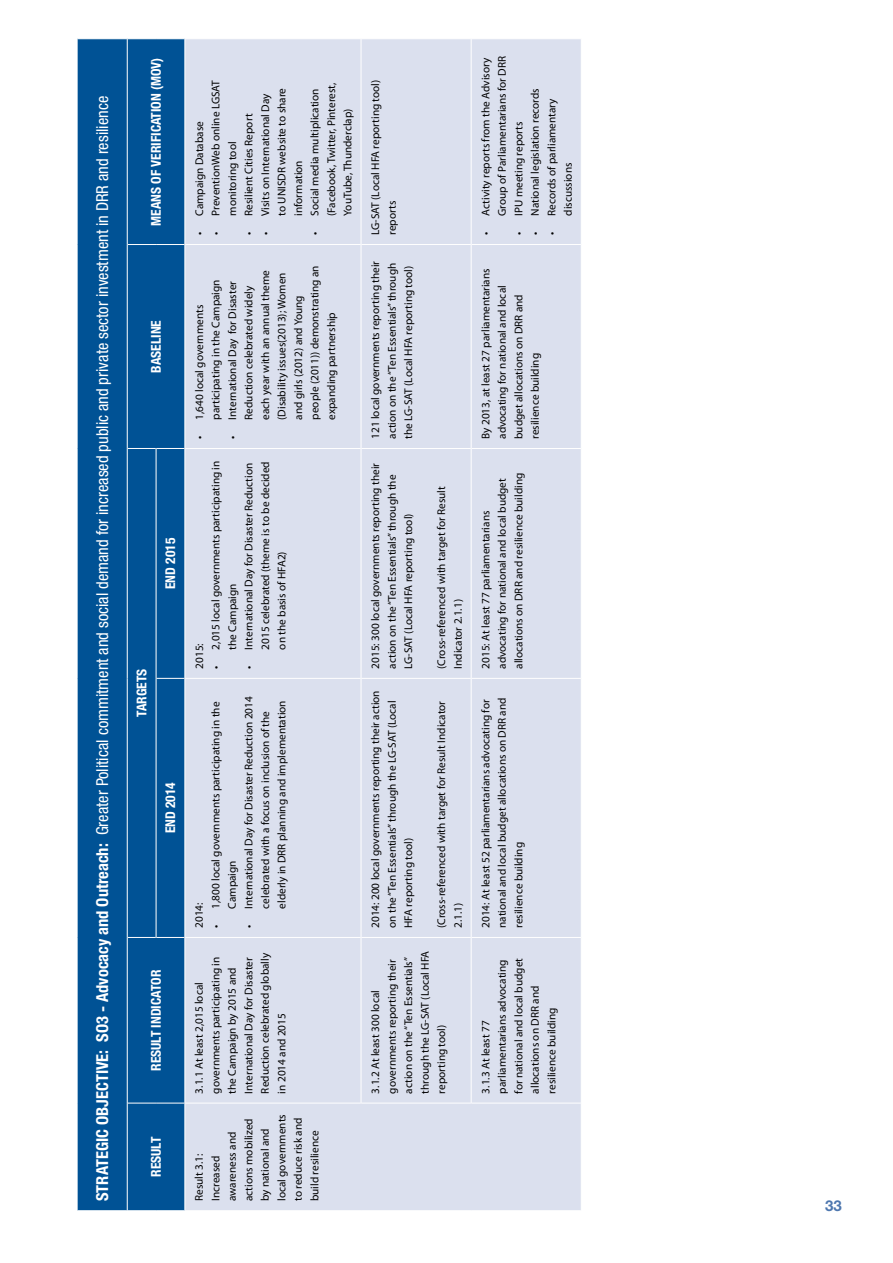
<style>
.page{position:relative;width:893px;height:1263px;background:#fff}
.page>*{position:absolute;margin:0;border:0;box-sizing:border-box;transform-origin:0 0}
.t1{font:condensed 16.5px "Helvetica Neue LT Std";color:#fff}
.t2{font:700 15px "Helvetica Neue LT Std";color:#4e77af}
.t3{font:700 condensed 13.5px "Helvetica Neue LT Std";color:#fff}
.t4{font:11.25px/16.5px "Myriad Pro";color:#000}
.s1{font-weight:700}
</style>
<div class="page">
<div style="left:78px;top:39px;width:107px;height:1171px;background:#005295"></div>
<div style="left:186px;top:39px;width:395px;height:1171px;background:#dbe0ee"></div>
<hr style="left:185px;top:937px;width:176px;height:1px;background:#fff">
<hr style="left:185px;top:678px;width:176px;height:1px;background:#fff">
<hr style="left:185px;top:448px;width:176px;height:1px;background:#fff">
<hr style="left:185px;top:244px;width:176px;height:1px;background:#fff">
<hr style="left:361px;top:937px;width:1px;height:166px;background:#fff">
<hr style="left:361px;top:678px;width:1px;height:259px;background:#fff">
<hr style="left:361px;top:937px;width:110px;height:1px;background:#fff">
<hr style="left:361px;top:448px;width:1px;height:230px;background:#fff">
<hr style="left:361px;top:678px;width:110px;height:1px;background:#fff">
<hr style="left:361px;top:244px;width:1px;height:204px;background:#fff">
<hr style="left:361px;top:448px;width:110px;height:1px;background:#fff">
<hr style="left:361px;top:38px;width:1px;height:206px;background:#fff">
<hr style="left:361px;top:244px;width:110px;height:1px;background:#fff">
<hr style="left:471px;top:937px;width:1px;height:166px;background:#fff">
<hr style="left:471px;top:678px;width:1px;height:259px;background:#fff">
<hr style="left:472px;top:937px;width:109px;height:1px;background:#fff">
<hr style="left:471px;top:448px;width:1px;height:230px;background:#fff">
<hr style="left:472px;top:678px;width:109px;height:1px;background:#fff">
<hr style="left:471px;top:244px;width:1px;height:204px;background:#fff">
<hr style="left:472px;top:448px;width:109px;height:1px;background:#fff">
<hr style="left:471px;top:38px;width:1px;height:206px;background:#fff">
<hr style="left:472px;top:244px;width:109px;height:1px;background:#fff">
<svg style="left:157px;top:678px;width:28px;height:1px"></svg>
<hr style="left:127px;top:1103px;width:1px;height:108px;background:#fff">
<hr style="left:127px;top:937px;width:1px;height:166px;background:#fff">
<hr style="left:127px;top:678px;width:1px;height:259px;background:#fff">
<hr style="left:127px;top:448px;width:1px;height:230px;background:#fff">
<hr style="left:127px;top:244px;width:1px;height:204px;background:#fff">
<hr style="left:127px;top:38px;width:1px;height:206px;background:#fff">
<hr style="left:156px;top:678px;width:1px;height:260px;background:#fff">
<svg style="left:128px;top:937px;width:57px;height:1px"></svg>
<hr style="left:156px;top:448px;width:1px;height:230px;background:#fff">
<svg style="left:128px;top:448px;width:57px;height:1px"></svg>
<svg style="left:128px;top:244px;width:57px;height:1px"></svg>
<svg style="left:128px;top:1103px;width:57px;height:1px"></svg>
<svg style="left:128px;top:1210px;width:57px;height:1px"></svg>
<svg style="left:128px;top:38px;width:57px;height:1px"></svg>
<hr style="left:185px;top:1103px;width:176px;height:1px;background:#fff">
<hr style="left:361px;top:1103px;width:110px;height:1px;background:#fff">
<hr style="left:472px;top:1103px;width:109px;height:1px;background:#fff">
<h1 class="t1" style="left:93px;top:1201px;width:1106px;rotate:-90deg"><span class="s1">STRATEGIC OBJECTIVE: SO3 - Advocacy and Outreach:</span> Greater Political commitment and social demand for increased public and private sector investment in DRR and resilience</h1>
<p class="t3" style="left:148px;top:226px;width:169px;rotate:-90deg">Means of Verification (MOV)</p>
<p class="t3" style="left:148px;top:373px;width:53px;rotate:-90deg">Baseline</p>
<p class="t3" style="left:162px;top:589px;width:53px;rotate:-90deg">End 2015</p>
<p class="t3" style="left:134px;top:717px;width:49px;rotate:-90deg">Targets</p>
<p class="t3" style="left:162px;top:833px;width:53px;rotate:-90deg">End 2014</p>
<p class="t3" style="left:148px;top:1071px;width:101px;rotate:-90deg">Result Indicator</p>
<p class="t3" style="left:148px;top:1177px;width:39px;rotate:-90deg">Result</p>
<p class="t4" style="left:207px;top:216px;width:137px;text-indent:-19px;rotate:-90deg">• PreventionWeb online LGSAT monitoring tool</p>
<p class="t4" style="left:257px;top:216px;width:129px;text-indent:-19px;rotate:-90deg">• Visits on International Day to UNISDR website to share information</p>
<p class="t4" style="left:306px;top:216px;width:135px;text-indent:-19px;rotate:-90deg">• Social media multiplication (Facebook, Twitter, Pinterest,<br>YouTube, Thunderclap)</p>
<p class="t4" style="left:240px;top:235px;width:123px;rotate:-90deg">• Resilient Cities Report</p>
<p class="t4" style="left:191px;top:235px;width:115px;rotate:-90deg">• Campaign Database</p>
<p class="t4" style="left:224px;top:420px;width:156px;text-indent:-19px;rotate:-90deg">• International Day for Disaster<br>Reduction celebrated widely each year with an annual theme (Disability issues(2013); Women and girls (2012) and Young people (2011)) demonstrating an expanding partnership</p>
<p class="t4" style="left:191px;top:420px;width:142px;text-indent:-19px;rotate:-90deg">• 1,640 local governments participating in the Campaign</p>
<p class="t4" style="left:191px;top:669px;width:27px;rotate:-90deg">2015:</p>
<p class="t4" style="left:207px;top:650px;width:190px;text-indent:-19px;rotate:-90deg">• 2,015 local governments participating in the Campaign</p>
<p class="t4" style="left:240px;top:650px;width:190px;text-align:justify;text-indent:-19px;rotate:-90deg">• International Day for Disaster Reduction 2015 celebrated (theme is to be decided on the basis of HFA2)</p>
<p class="t4" style="left:191px;top:928px;width:27px;rotate:-90deg">2014:</p>
<p class="t4" style="left:207px;top:909px;width:208px;text-indent:-19px;rotate:-90deg">• 1,800 local governments participating in the<br>Campaign</p>
<p class="t4" style="left:240px;top:909px;width:214px;text-indent:-19px;rotate:-90deg">• International Day for Disaster Reduction 2014 celebrated with a focus on inclusion of the elderly in DRR planning and implementation</p>
<p class="t4" style="left:191px;top:1093px;width:142px;rotate:-90deg">3.1.1 At least 2,015 local governments participating in the Campaign by 2015 and<br>International Day for Disaster<br>Reduction celebrated globally in 2014 and 2015</p>
<p class="t4" style="left:191px;top:1201px;width:89px;rotate:-90deg">Result 3.1:<br>Increased awareness and actions mobilized by national and local governments to reduce risk and build resilience</p>
<p class="t4" style="left:367px;top:235px;width:157px;rotate:-90deg">LG-SAT (Local HFA reporting tool) reports</p>
<p class="t4" style="left:367px;top:439px;width:180px;rotate:-90deg">121 local governments reporting their action on the “Ten Essentials” through the LG-SAT (Local HFA reporting tool)</p>
<p class="t4" style="left:367px;top:669px;width:207px;rotate:-90deg">2015: 300 local governments reporting their action on the “Ten Essentials” through the<br>LG-SAT (Local HFA reporting tool)</p>
<p class="t4" style="left:433px;top:669px;width:184px;rotate:-90deg">(Cross-referenced with target for Result<br>Indicator 2.1.1)</p>
<p class="t4" style="left:367px;top:928px;width:239px;rotate:-90deg">2014: 200 local governments reporting their action on the “Ten Essentials” through the LG-SAT (Local<br>HFA reporting tool)</p>
<p class="t4" style="left:433px;top:928px;width:228px;rotate:-90deg">(Cross-referenced with target for Result Indicator<br>2.1.1)</p>
<p class="t4" style="left:367px;top:1093px;width:144px;rotate:-90deg">3.1.2 At least 300 local governments reporting their action on the “Ten Essentials” through the LG-SAT (Local HFA reporting tool)</p>
<p class="t4" style="left:477px;top:235px;width:180px;text-align:right;rotate:-90deg">• Activity reports from the Advisory<br>Group of Parliamentarians for DRR</p>
<p class="t4" style="left:527px;top:235px;width:148px;rotate:-90deg">• National legislation records</p>
<p class="t4" style="left:543px;top:216px;width:119px;text-indent:-19px;rotate:-90deg">• Records of parliamentary discussions</p>
<p class="t4" style="left:510px;top:235px;width:115px;rotate:-90deg">• IPU meeting reports</p>
<p class="t4" style="left:477px;top:439px;width:172px;rotate:-90deg">By 2013, at least 27 parliamentarians advocating for national and local budget allocations on DRR and resilience building</p>
<p class="t4" style="left:477px;top:669px;width:197px;rotate:-90deg">2015: At least 77 parliamentarians advocating for national and local budget allocations on DRR and resilience building</p>
<p class="t4" style="left:477px;top:928px;width:232px;rotate:-90deg">2014: At least 52 parliamentarians advocating for national and local budget allocations on DRR and resilience building</p>
<p class="t4" style="left:477px;top:1093px;width:137px;rotate:-90deg">3.1.3 At least 77 parliamentarians advocating for national and local budget allocations on DRR and resilience building</p>
<h2 class="t2" style="left:825px;top:1196px;width:18px">33</h2>
</div>
